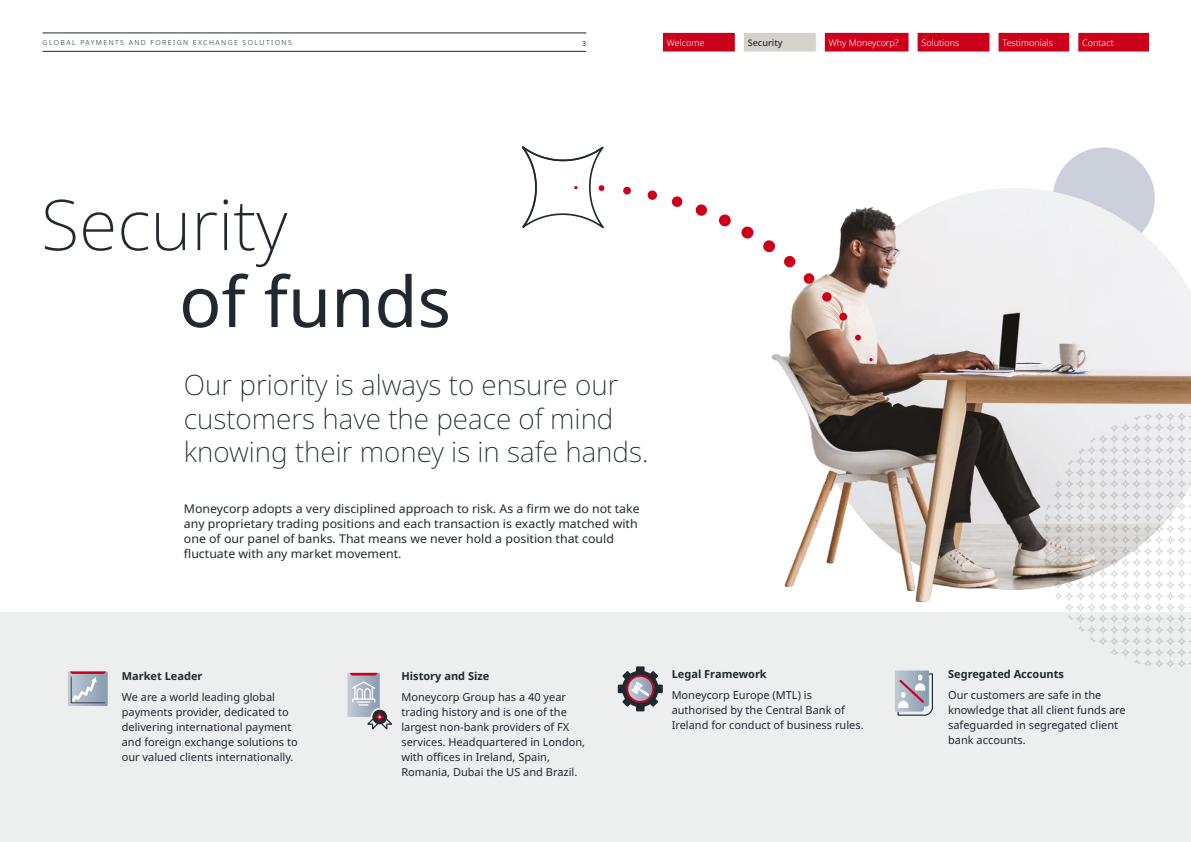
<style>
.page{position:relative;width:1191px;height:842px;background:#fff}
.page>*{position:absolute;margin:0;border:0;box-sizing:border-box;transform-origin:0 0}
.t1{font:200 70px "Noto Sans";color:#202930}
.t2{font:70px "Noto Sans";color:#202930}
.t3{font:200 28px/33.6px "Noto Sans";color:#202930}
.t4{font:12px/15px "Noto Sans";color:#202930}
.t5{font:11px/15px "Noto Sans";color:#202930}
.t6{font:700 11px "Noto Sans";color:#202930}
.t7{font:300 9px "Noto Sans";color:#fff}
.t8{font:500 9px "Noto Sans";color:#202930}
.t9{font:300 7px "Noto Sans";letter-spacing:.2em;color:#202930}
.t10{font:7px "Noto Sans";color:#202930}
</style>
<div class="page">
<div style="left:0;top:612px;width:1191px;height:230px;background:#edeeee"></div>
<svg style="left:895px;top:670px;width:38px;height:46px;background:#b3b5c1"></svg>
<svg style="left:347px;top:673px;width:45px;height:57px"></svg>
<svg style="left:68px;top:671px;width:40px;height:35px"></svg>
<svg style="left:618px;top:666px;width:45px;height:45px"></svg>
<img style="left:771px;top:147px;width:383px;height:456px">
<img style="left:813px;top:188px;width:378px;height:402px">
<svg style="left:623px;top:186px;width:8px;height:9px"></svg>
<svg style="left:647px;top:190px;width:10px;height:10px"></svg>
<svg style="left:671px;top:196px;width:12px;height:11px"></svg>
<svg style="left:695px;top:204px;width:12px;height:12px"></svg>
<svg style="left:719px;top:214px;width:12px;height:13px"></svg>
<svg style="left:741px;top:226px;width:13px;height:13px"></svg>
<svg style="left:763px;top:240px;width:12px;height:13px"></svg>
<svg style="left:783px;top:255px;width:13px;height:13px"></svg>
<svg style="left:803px;top:273px;width:12px;height:11px"></svg>
<svg style="left:821px;top:292px;width:11px;height:10px"></svg>
<svg style="left:839px;top:312px;width:8px;height:9px"></svg>
<svg style="left:854px;top:334px;width:7px;height:7px"></svg>
<svg style="left:869px;top:358px;width:4px;height:4px"></svg>
<svg style="left:522px;top:146px;width:83px;height:83px"></svg>
<svg style="left:1042px;top:412px;width:149px;height:256px"></svg>
<hr style="left:43px;top:33px;width:543px;height:1px;background:#202930">
<hr style="left:43px;top:51px;width:543px;height:1px;background:#202930">
<div style="left:663px;top:33px;width:72px;height:19px;background:#cd001c"></div>
<div style="left:825px;top:33px;width:83px;height:19px;background:#cd001c"></div>
<div style="left:917px;top:33px;width:72px;height:19px;background:#cd001c"></div>
<div style="left:998px;top:33px;width:71px;height:19px;background:#cd001c"></div>
<div style="left:1078px;top:33px;width:71px;height:19px;background:#cd001c"></div>
<div style="left:744px;top:33px;width:71px;height:19px;background:#d5d2ca"></div>
<p class="t9" style="left:43px;top:37px;width:251px">GLOBAL PAYMENTS AND FOREIGN EXCHANGE SOLUTIONS</p>
<p class="t10" style="left:582px;top:38px;width:6px">3</p>
<p class="t7" style="left:667px;top:36px;width:39px">Welcome</p>
<p class="t8" style="left:748px;top:36px;width:36px">Security</p>
<p class="t7" style="left:829px;top:36px;width:71px">Why Moneycorp?</p>
<p class="t7" style="left:921px;top:36px;width:39px">Solutions</p>
<p class="t7" style="left:1002px;top:36px;width:52px">Testimonials</p>
<p class="t7" style="left:1082px;top:36px;width:33px">Contact</p>
<h1 class="t1" style="left:41px;top:175px;width:248px">Security</h1>
<h1 class="t2" style="left:179px;top:252px;width:273px">of funds</h1>
<h2 class="t3" style="left:184px;top:369px;width:466px">Our priority is always to ensure our customers have the peace of mind knowing their money is in safe hands.</h2>
<p class="t4" style="left:184px;top:501px;width:457px">Moneycorp adopts a very disciplined approach to risk. As a firm we do not take any proprietary trading positions and each transaction is exactly matched with one of our panel of banks. That means we never hold a position that could fluctuate with any market movement.</p>
<p class="t6" style="left:122px;top:669px;width:82px">Market Leader</p>
<p class="t5" style="left:122px;top:690px;width:177px">We are a world leading global payments provider, dedicated to delivering international payment and foreign exchange solutions to our valued clients internationally.</p>
<p class="t6" style="left:401px;top:669px;width:89px">History and Size</p>
<p class="t5" style="left:401px;top:690px;width:185px">Moneycorp Group has a 40 year trading history and is one of the largest non-bank providers of FX services. Headquartered in London, with offices in Ireland, Spain,<br>Romania, Dubai the US and Brazil.</p>
<p class="t6" style="left:671px;top:666px;width:97px">Legal Framework</p>
<p class="t5" style="left:671px;top:688px;width:193px">Moneycorp Europe (MTL) is authorised by the Central Bank of<br>Ireland for conduct of business rules.</p>
<p class="t6" style="left:948px;top:666px;width:117px">Segregated Accounts</p>
<p class="t5" style="left:948px;top:688px;width:179px">Our customers are safe in the knowledge that all client funds are safeguarded in segregated client bank accounts.</p>
</div>
